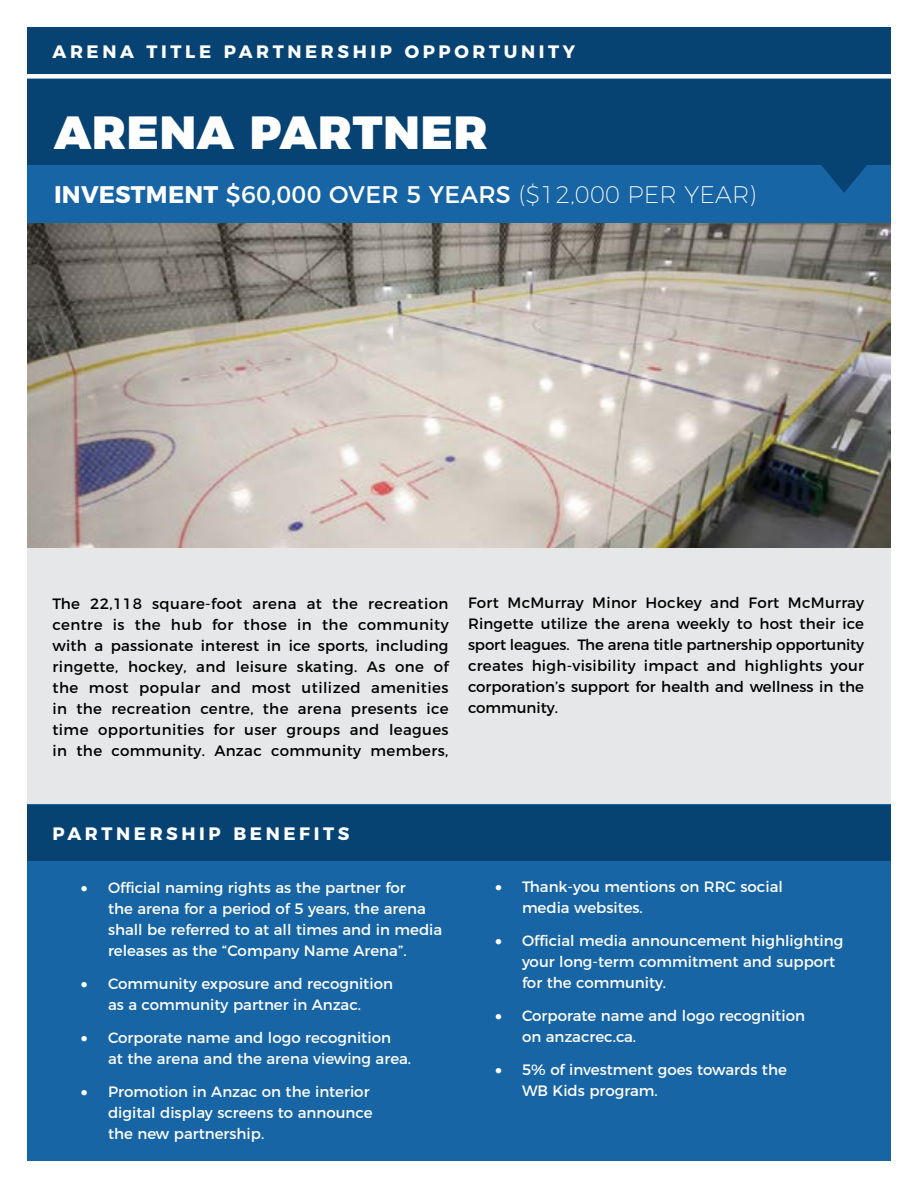
<style>
.page{position:relative;width:918px;height:1188px;background:#fff}
.page>*{position:absolute;margin:0;border:0;box-sizing:border-box;transform-origin:0 0}
.t1{font:900 46.5px "Montserrat";letter-spacing:.02em;color:#fff}
.t2{font:24px "Montserrat";letter-spacing:.01em;color:#fff}
.t3{font:700 18px "Montserrat";letter-spacing:.2em;color:#fff}
.t4{font:15px/21px "Montserrat";color:#fff}
.t5{font:15px/21px "Montserrat";color:#000;text-align:justify}
.s1{font-weight:700}
.s2{font-weight:200}
</style>
<div class="page">
<div style="left:27px;top:548px;width:864px;height:613px;background:#e6e7e8"></div>
<img style="left:27px;top:223px;width:864px;height:325px">
<div style="left:27px;top:805px;width:864px;height:356px;background:#1765a5"></div>
<div style="left:27px;top:805px;width:864px;height:55px;background:#074372"></div>
<div style="left:27px;top:94px;width:864px;height:129px;background:#1765a5"></div>
<div style="left:27px;top:27px;width:864px;height:137px;background:#074372"></div>
<svg style="left:820px;top:164px;width:49px;height:29px"></svg>
<div style="left:0;top:74px;width:918px;height:5px;background:#fff"></div>
<p class="t3" style="left:52px;top:37px;width:524px">ARENA TITLE PARTNERSHIP OPPORTUNITY</p>
<h1 class="t1" style="left:54px;top:94px;width:435px">ARENA PARTNER</h1>
<h2 class="t2" style="left:54px;top:176px;width:704px"><span class="s1">INVESTMENT</span> $60,000 OVER 5 YEARS <span class="s2">($12,000 PER YEAR)</span></h2>
<p class="t5" style="left:52px;top:592px;width:398px">The 22,118 square-foot arena at the recreation centre is the hub for those in the community with a passionate interest in ice sports, including ringette, hockey, and leisure skating. As one of the most popular and most utilized amenities in the recreation centre, the arena presents ice time opportunities for user groups and leagues in the community. Anzac community members,</p>
<p class="t5" style="left:468px;top:591px;width:398px">Fort McMurray Minor Hockey and Fort McMurray Ringette utilize the arena weekly to host their ice sport leagues. The arena title partnership opportunity creates high-visibility impact and highlights your corporation’s support for health and wellness in the community.</p>
<p class="t3" style="left:52px;top:819px;width:298px">PARTNERSHIP BENEFITS</p>
<p class="t4" style="left:108px;top:876px;width:336px;text-indent:-27px">• Official naming rights as the partner for<br>the arena for a period of 5 years, the arena shall be referred to at all times and in media releases as the “Company Name Arena”.</p>
<p class="t4" style="left:81px;top:972px;width:313px;text-align:center">• Community exposure and recognition as a community partner in Anzac.</p>
<p class="t4" style="left:108px;top:1026px;width:305px;text-indent:-27px">• Corporate name and logo recognition<br>at the arena and the arena viewing area.</p>
<p class="t4" style="left:108px;top:1080px;width:266px;text-indent:-27px">• Promotion in Anzac on the interior digital display screens to announce the new partnership.</p>
<p class="t4" style="left:522px;top:875px;width:262px;text-indent:-27px">• Thank-you mentions on RRC social media websites.</p>
<p class="t4" style="left:522px;top:929px;width:323px;text-indent:-27px">• Official media announcement highlighting your long-term commitment and support for the community.</p>
<p class="t4" style="left:522px;top:1004px;width:284px;text-indent:-27px">• Corporate name and logo recognition on anzacrec.ca.</p>
<p class="t4" style="left:522px;top:1058px;width:266px;text-indent:-27px">• 5% of investment goes towards the<br>WB Kids program.</p>
</div>
